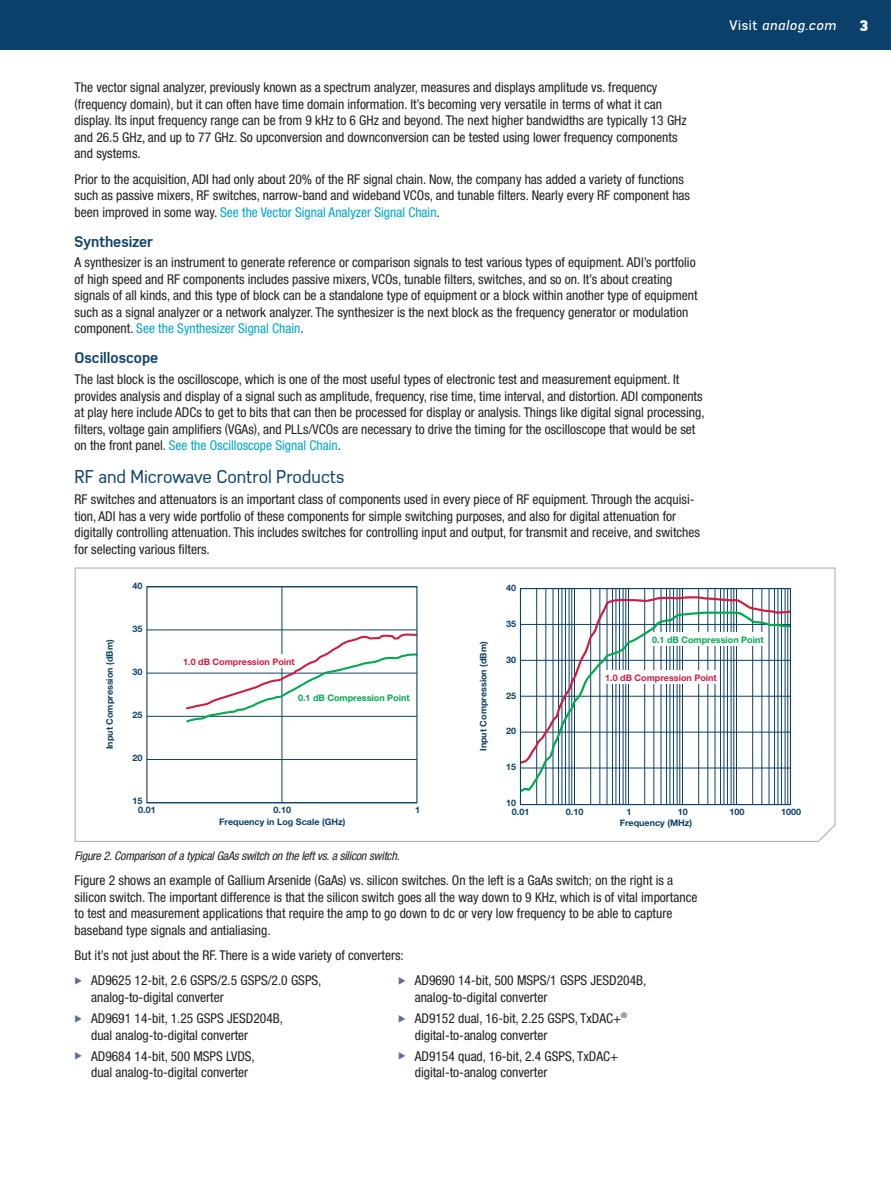
<style>
.page{position:relative;width:891px;height:1188px;background:#fff}
.page>*{position:absolute;margin:0;border:0;box-sizing:border-box;transform-origin:0 0}
.Heading_One{font:18px "Azbuka Std";color:#0b406a}
.Heading_Two{font:700 15px "Azbuka Std";color:#0b406a}
.t1{font:900 15px "Azbuka Std";color:#fff}
.Body_Copy{font:condensed 13.5px/16.5px "Helvetica Neue LT Std";color:#231f20}
.t2{font:italic 500 13.5px "Azbuka Std";letter-spacing:.05em;color:#fff}
.Captions{font:italic condensed 12px "Helvetica Neue LT Std";letter-spacing:-.02em;color:#231f20}
.t3{font:700 9px/8.9px "Helvetica Neue LT Std";color:#0b406a}
.t4{font:700 9px "Helvetica Neue LT Std";color:#cd1d40}
.t5{font:700 9px "Helvetica Neue LT Std";color:#00a94e}
.s1{color:#00a6cf}
.s2{font-style:normal}
</style>
<div class="page">
<div style="left:0;top:0;width:891px;height:50px;background:#0b406a"></div>
<svg style="left:74px;top:567px;width:762px;height:275px"></svg>
<hr style="left:147px;top:759px;width:270px;height:1px;background:#0b406a">
<hr style="left:147px;top:716px;width:270px;height:1px;background:#0b406a">
<hr style="left:147px;top:673px;width:270px;height:1px;background:#0b406a">
<hr style="left:147px;top:630px;width:270px;height:1px;background:#0b406a">
<hr style="left:282px;top:587px;width:1px;height:216px;background:#0b406a">
<div style="left:181px;top:654px;width:116px;height:14px;background:#fff"></div>
<svg style="left:184px;top:631px;width:235px;height:93px"></svg>
<div style="left:146px;top:586px;width:271px;height:217px;border:1px solid #0b406a"></div>
<hr style="left:572px;top:589px;width:1px;height:216px;background:#0b406a">
<hr style="left:569px;top:589px;width:1px;height:216px;background:#0b406a">
<hr style="left:565px;top:589px;width:1px;height:216px;background:#0b406a">
<hr style="left:562px;top:589px;width:1px;height:216px;background:#0b406a">
<hr style="left:558px;top:589px;width:1px;height:216px;background:#0b406a">
<hr style="left:553px;top:589px;width:1px;height:216px;background:#0b406a">
<hr style="left:546px;top:589px;width:1px;height:216px;background:#0b406a">
<hr style="left:536px;top:589px;width:1px;height:216px;background:#0b406a">
<hr style="left:574px;top:589px;width:1px;height:216px;background:#0b406a">
<hr style="left:626px;top:589px;width:1px;height:216px;background:#0b406a">
<hr style="left:623px;top:589px;width:1px;height:216px;background:#0b406a">
<hr style="left:619px;top:589px;width:1px;height:216px;background:#0b406a">
<hr style="left:616px;top:589px;width:1px;height:216px;background:#0b406a">
<hr style="left:612px;top:589px;width:1px;height:216px;background:#0b406a">
<hr style="left:607px;top:589px;width:1px;height:216px;background:#0b406a">
<hr style="left:600px;top:589px;width:1px;height:216px;background:#0b406a">
<hr style="left:590px;top:589px;width:1px;height:216px;background:#0b406a">
<hr style="left:628px;top:589px;width:1px;height:216px;background:#0b406a">
<hr style="left:680px;top:589px;width:1px;height:216px;background:#0b406a">
<hr style="left:677px;top:589px;width:1px;height:216px;background:#0b406a">
<hr style="left:673px;top:589px;width:1px;height:216px;background:#0b406a">
<hr style="left:670px;top:589px;width:1px;height:216px;background:#0b406a">
<hr style="left:666px;top:589px;width:1px;height:216px;background:#0b406a">
<hr style="left:661px;top:589px;width:1px;height:216px;background:#0b406a">
<hr style="left:654px;top:589px;width:1px;height:216px;background:#0b406a">
<hr style="left:644px;top:589px;width:1px;height:216px;background:#0b406a">
<hr style="left:682px;top:589px;width:1px;height:216px;background:#0b406a">
<hr style="left:734px;top:589px;width:1px;height:216px;background:#0b406a">
<hr style="left:731px;top:589px;width:1px;height:216px;background:#0b406a">
<hr style="left:727px;top:589px;width:1px;height:216px;background:#0b406a">
<hr style="left:724px;top:589px;width:1px;height:216px;background:#0b406a">
<hr style="left:720px;top:589px;width:1px;height:216px;background:#0b406a">
<hr style="left:715px;top:589px;width:1px;height:216px;background:#0b406a">
<hr style="left:708px;top:589px;width:1px;height:216px;background:#0b406a">
<hr style="left:698px;top:589px;width:1px;height:216px;background:#0b406a">
<hr style="left:736px;top:589px;width:1px;height:216px;background:#0b406a">
<hr style="left:788px;top:589px;width:1px;height:216px;background:#0b406a">
<hr style="left:785px;top:589px;width:1px;height:216px;background:#0b406a">
<hr style="left:781px;top:589px;width:1px;height:216px;background:#0b406a">
<hr style="left:778px;top:589px;width:1px;height:216px;background:#0b406a">
<hr style="left:774px;top:589px;width:1px;height:216px;background:#0b406a">
<hr style="left:769px;top:589px;width:1px;height:216px;background:#0b406a">
<hr style="left:762px;top:589px;width:1px;height:216px;background:#0b406a">
<hr style="left:752px;top:589px;width:1px;height:216px;background:#0b406a">
<svg style="left:518px;top:595px;width:275px;height:15px"></svg>
<svg style="left:518px;top:610px;width:275px;height:183px"></svg>
<div style="left:520px;top:588px;width:271px;height:217px;border:1px solid #0b406a"></div>
<div style="left:603px;top:670px;width:116px;height:14px;background:#fff"></div>
<div style="left:650px;top:632px;width:116px;height:14px;background:#fff"></div>
<p class="Body_Copy" style="left:75px;top:79px;width:614px">The vector signal analyzer, previously known as a spectrum analyzer, measures and displays amplitude vs. frequency (frequency domain), but it can often have time domain information. It’s becoming very versatile in terms of what it can display. Its input frequency range can be from 9 kHz to 6 GHz and beyond. The next higher bandwidths are typically 13 GHz and 26.5 GHz, and up to 77 GHz. So upconversion and downconversion can be tested using lower frequency components and systems.</p>
<p class="Body_Copy" style="left:75px;top:171px;width:617px">Prior to the acquisition, ADI had only about 20% of the RF signal chain. Now, the company has added a variety of functions such as passive mixers, RF switches, narrow-band and wideband VCOs, and tunable filters. Nearly every RF component has been improved in some way. <span class="s1">See the Vector Signal Analyzer Signal Chain</span>.</p>
<p class="Heading_Two" style="left:75px;top:232px;width:80px">Synthesizer</p>
<p class="Body_Copy" style="left:75px;top:254px;width:624px">A synthesizer is an instrument to generate reference or comparison signals to test various types of equipment. ADI’s portfolio of high speed and RF components includes passive mixers, VCOs, tunable filters, switches, and so on. It’s about creating signals of all kinds, and this type of block can be a standalone type of equipment or a block within another type of equipment such as a signal analyzer or a network analyzer. The synthesizer is the next block as the frequency generator or modulation component. <span class="s1">See the Synthesizer Signal Chain</span>.</p>
<p class="Heading_Two" style="left:75px;top:349px;width:85px">Oscilloscope</p>
<p class="Body_Copy" style="left:75px;top:371px;width:632px">The last block is the oscilloscope, which is one of the most useful types of electronic test and measurement equipment. It provides analysis and display of a signal such as amplitude, frequency, rise time, time interval, and distortion. ADI components at play here include ADCs to get to bits that can then be processed for display or analysis. Things like digital signal processing, filters, voltage gain amplifiers (VGAs), and PLLs/VCOs are necessary to drive the timing for the oscilloscope that would be set on the front panel. <span class="s1">See the Oscilloscope Signal Chain</span>.</p>
<p class="Heading_One" style="left:75px;top:466px;width:271px">RF and Microwave Control Products</p>
<p class="Body_Copy" style="left:75px;top:491px;width:627px">RF switches and attenuators is an important class of components used in every piece of RF equipment. Through the acquisi&shy;tion, ADI has a very wide portfolio of these components for simple switching purposes, and also for digital attenuation for digitally controlling attenuation. This includes switches for controlling input and output, for transmit and receive, and switches for selecting various filters.</p>
<p class="t2" style="left:729px;top:17px;width:108px"><span class="s2">Visit</span> analog.com</p>
<p class="t1" style="left:860px;top:15px;width:10px">3</p>
<p class="t3" style="left:105px;top:749px;width:111px;rotate:-90deg">Input Compression (dBm)</p>
<p class="t3" style="left:133px;top:582px;width:12px">40</p>
<p class="t3" style="left:133px;top:625px;width:12px">35</p>
<p class="t3" style="left:133px;top:667px;width:12px">30</p>
<p class="t3" style="left:133px;top:710px;width:12px">25</p>
<p class="t3" style="left:133px;top:753px;width:12px">20</p>
<p class="t4" style="left:183px;top:656px;width:113px">1.0 dB Compression Point</p>
<p class="t5" style="left:298px;top:692px;width:113px">0.1 dB Compression Point</p>
<p class="t3" style="left:138px;top:796px;width:19px;text-indent:-6px">15<br>0.01</p>
<p class="t3" style="left:274px;top:805px;width:19px">0.10</p>
<p class="t3" style="left:415px;top:805px;width:7px">1</p>
<p class="t3" style="left:219px;top:817px;width:128px">Frequency in Log Scale (GHz)</p>
<p class="t3" style="left:479px;top:751px;width:111px;rotate:-90deg">Input Compression (dBm)</p>
<p class="t3" style="left:506px;top:583px;width:12px">40</p>
<p class="t3" style="left:506px;top:619px;width:12px">35</p>
<p class="t3" style="left:506px;top:655px;width:12px">30</p>
<p class="t3" style="left:506px;top:691px;width:12px">25</p>
<p class="t3" style="left:506px;top:726px;width:12px">20</p>
<p class="t3" style="left:506px;top:762px;width:12px">15</p>
<p class="t5" style="left:652px;top:634px;width:113px">0.1 dB Compression Point</p>
<p class="t4" style="left:605px;top:672px;width:113px">1.0 dB Compression Point</p>
<p class="t3" style="left:512px;top:798px;width:19px;text-indent:-6px">10<br>0.01</p>
<p class="t3" style="left:566px;top:807px;width:19px">0.10</p>
<p class="t3" style="left:626px;top:807px;width:7px">1</p>
<p class="t3" style="left:678px;top:807px;width:12px">10</p>
<p class="t3" style="left:730px;top:807px;width:17px">100</p>
<p class="t3" style="left:781px;top:807px;width:22px">1000</p>
<p class="t3" style="left:620px;top:819px;width:74px">Frequency (MHz)</p>
<p class="Captions" style="left:75px;top:848px;width:327px">Figure 2. Comparison of a typical GaAs switch on the left vs. a silicon switch.</p>
<p class="Body_Copy" style="left:75px;top:872px;width:624px">Figure 2 shows an example of Gallium Arsenide (GaAs) vs. silicon switches. On the left is a GaAs switch; on the right is a silicon switch. The important difference is that the silicon switch goes all the way down to 9 KHz, which is of vital importance to test and measurement applications that require the amp to go down to dc or very low frequency to be able to capture baseband type signals and antialiasing.</p>
<p class="Body_Copy" style="left:75px;top:947px;width:331px">But it’s not just about the RF. There is a wide variety of converters:</p>
<p class="Body_Copy" style="left:91px;top:972px;width:232px">AD9625 12-bit, 2.6 GSPS/2.5 GSPS/2.0 GSPS, analog-to-digital converter</p>
<p class="Body_Copy" style="left:91px;top:1010px;width:193px">AD9691 14-bit, 1.25 GSPS JESD204B, dual analog-to-digital converter</p>
<p class="Body_Copy" style="left:91px;top:1047px;width:165px">AD9684 14-bit, 500 MSPS LVDS, dual analog-to-digital converter</p>
<p class="Body_Copy" style="left:415px;top:972px;width:233px">AD9690 14-bit, 500 MSPS/1 GSPS JESD204B, analog-to-digital converter</p>
<p class="Body_Copy" style="left:415px;top:1010px;width:214px">AD9152 dual, 16-bit, 2.25 GSPS, TxDAC+<sup>® </sup>digital-to-analog converter</p>
<p class="Body_Copy" style="left:415px;top:1047px;width:205px">AD9154 quad, 16-bit, 2.4 GSPS, TxDAC+ digital-to-analog converter</p>
</div>
